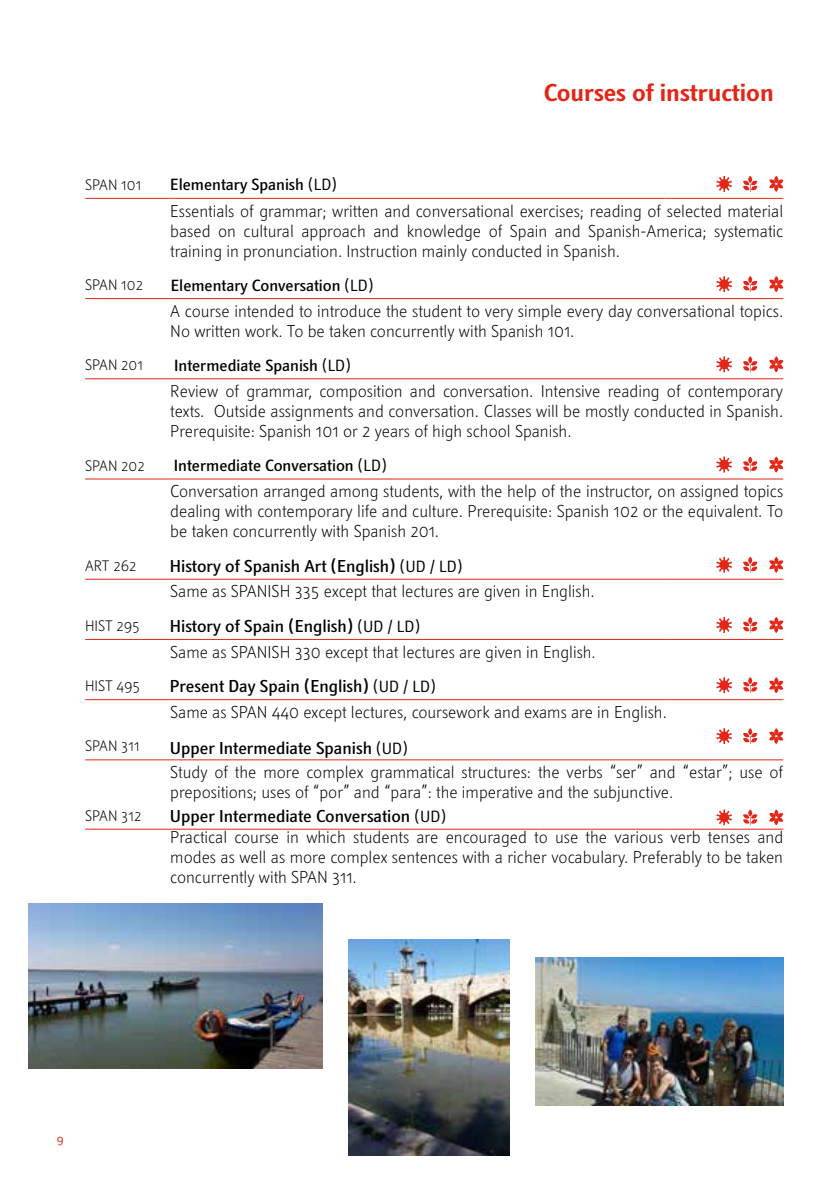
<style>
.page{position:relative;width:840px;height:1191px;background:#fff}
.page>*{position:absolute;margin:0;border:0;box-sizing:border-box;transform-origin:0 0}
.t1{font:700 24px "Textra LT";color:#e42618}
.t2{font:300 17px/20px "Textra LT";color:#000}
.t3{font:500 16px "Textra LT";color:#000}
.t4{font:300 15px "Textra LT";color:#000}
.t5{font:12px "Textra LT";color:#e42618}
.s1{font-weight:400}
.s2{font-weight:500}
.s3{font-weight:400;font-size:16px}
</style>
<div class="page">
<hr style="left:85px;top:198px;width:85px;height:1px;background:#e42618">
<hr style="left:170px;top:198px;width:494px;height:1px;background:#e42618">
<hr style="left:664px;top:198px;width:118px;height:1px;background:#e42618">
<svg style="left:716px;top:176px;width:15px;height:16px"></svg>
<svg style="left:769px;top:176px;width:14px;height:16px"></svg>
<svg style="left:743px;top:176px;width:14px;height:16px"></svg>
<hr style="left:85px;top:298px;width:86px;height:1px;background:#e42618">
<hr style="left:171px;top:298px;width:493px;height:1px;background:#e42618">
<hr style="left:664px;top:298px;width:118px;height:1px;background:#e42618">
<svg style="left:716px;top:276px;width:15px;height:16px"></svg>
<svg style="left:769px;top:276px;width:14px;height:16px"></svg>
<svg style="left:743px;top:276px;width:14px;height:16px"></svg>
<hr style="left:85px;top:378px;width:85px;height:1px;background:#e42618">
<hr style="left:170px;top:378px;width:493px;height:1px;background:#e42618">
<hr style="left:663px;top:378px;width:119px;height:1px;background:#e42618">
<svg style="left:716px;top:356px;width:15px;height:16px"></svg>
<svg style="left:769px;top:356px;width:14px;height:16px"></svg>
<svg style="left:743px;top:356px;width:14px;height:16px"></svg>
<hr style="left:85px;top:478px;width:85px;height:1px;background:#e42618">
<hr style="left:170px;top:478px;width:493px;height:1px;background:#e42618">
<hr style="left:663px;top:478px;width:119px;height:1px;background:#e42618">
<svg style="left:716px;top:456px;width:15px;height:16px"></svg>
<svg style="left:769px;top:456px;width:14px;height:16px"></svg>
<svg style="left:743px;top:456px;width:14px;height:16px"></svg>
<hr style="left:85px;top:579px;width:85px;height:1px;background:#e42618">
<hr style="left:170px;top:579px;width:493px;height:1px;background:#e42618">
<hr style="left:663px;top:579px;width:119px;height:1px;background:#e42618">
<svg style="left:716px;top:557px;width:15px;height:16px"></svg>
<svg style="left:769px;top:557px;width:14px;height:16px"></svg>
<svg style="left:743px;top:557px;width:14px;height:16px"></svg>
<hr style="left:85px;top:639px;width:85px;height:1px;background:#e42618">
<hr style="left:170px;top:639px;width:493px;height:1px;background:#e42618">
<hr style="left:663px;top:639px;width:119px;height:1px;background:#e42618">
<svg style="left:716px;top:617px;width:15px;height:16px"></svg>
<svg style="left:769px;top:617px;width:14px;height:16px"></svg>
<svg style="left:743px;top:617px;width:14px;height:16px"></svg>
<hr style="left:85px;top:699px;width:85px;height:1px;background:#e42618">
<hr style="left:170px;top:699px;width:493px;height:1px;background:#e42618">
<hr style="left:663px;top:699px;width:119px;height:1px;background:#e42618">
<svg style="left:716px;top:677px;width:15px;height:16px"></svg>
<svg style="left:769px;top:677px;width:14px;height:16px"></svg>
<svg style="left:743px;top:677px;width:14px;height:16px"></svg>
<hr style="left:85px;top:759px;width:85px;height:1px;background:#e42618">
<hr style="left:170px;top:759px;width:493px;height:1px;background:#e42618">
<hr style="left:663px;top:759px;width:119px;height:1px;background:#e42618">
<svg style="left:716px;top:728px;width:15px;height:16px"></svg>
<svg style="left:769px;top:728px;width:14px;height:16px"></svg>
<svg style="left:743px;top:728px;width:14px;height:16px"></svg>
<hr style="left:85px;top:828px;width:85px;height:1px;background:#e42618">
<hr style="left:170px;top:828px;width:493px;height:1px;background:#e42618">
<hr style="left:663px;top:828px;width:119px;height:1px;background:#e42618">
<svg style="left:716px;top:809px;width:15px;height:16px"></svg>
<svg style="left:769px;top:809px;width:14px;height:16px"></svg>
<svg style="left:743px;top:809px;width:14px;height:16px"></svg>
<img style="left:28px;top:903px;width:294px;height:166px">
<img style="left:348px;top:939px;width:161px;height:216px">
<img style="left:535px;top:957px;width:247px;height:148px">
<h1 class="t1" style="left:543px;top:77px;width:231px">Courses of instruction</h1>
<p class="t4" style="left:85px;top:175px;width:58px">SPAN 101</p>
<p class="t3" style="left:170px;top:174px;width:168px">Elementary Spanish <span class="s1">(LD)</span></p>
<p class="t2" style="left:170px;top:200px;width:614px;text-align:justify">Essentials of grammar; written and conversational exercises; reading of selected material based on cultural approach and knowledge of Spain and Spanish-America; systematic training in pronunciation. Instruction mainly conducted in Spanish.</p>
<p class="t4" style="left:85px;top:276px;width:59px">SPAN 102</p>
<p class="t3" style="left:171px;top:275px;width:204px">Elementary Conversation <span class="s1">(LD)</span></p>
<p class="t2" style="left:170px;top:300px;width:614px">A course intended to introduce the student to very simple every day conversational topics.<br>No written work. To be taken concurrently with Spanish 101.</p>
<p class="t4" style="left:85px;top:356px;width:59px">SPAN 201</p>
<p class="t3" style="left:174px;top:355px;width:178px">Intermediate Spanish <span class="s1">(LD)</span></p>
<p class="t2" style="left:170px;top:381px;width:614px;text-align:justify">Review of grammar, composition and conversation. Intensive reading of contemporary texts. Outside assignments and conversation. Classes will be mostly conducted in Spanish.<br>Prerequisite: Spanish 101 or 2 years of high school Spanish.</p>
<p class="t4" style="left:85px;top:456px;width:61px">SPAN 202</p>
<p class="t3" style="left:174px;top:455px;width:214px">Intermediate Conversation <span class="s1">(LD)</span></p>
<p class="t2" style="left:170px;top:481px;width:614px;text-align:justify">Conversation arranged among students, with the help of the instructor, on assigned topics dealing with contemporary life and culture. Prerequisite: Spanish 102 or the equivalent. To be taken concurrently with Spanish 201.</p>
<p class="t4" style="left:85px;top:556px;width:53px">ART 262</p>
<p class="t2" style="left:170px;top:552px;width:426px;line-height:25.8px"><span class="s2">History of Spanish Art (English)</span> <span class="s3">(UD / LD)<br></span>Same as SPANISH 335 except that lectures are given in English.</p>
<p class="t4" style="left:85px;top:616px;width:56px">H IST 295</p>
<p class="t2" style="left:170px;top:612px;width:427px;line-height:25.8px"><span class="s2">History of Spain (English)</span> <span class="s3">(UD / LD)<br></span>Same as SPANISH 330 except that lectures are given in English.</p>
<p class="t4" style="left:85px;top:676px;width:57px">H IST 495</p>
<p class="t2" style="left:170px;top:673px;width:498px;line-height:25.8px"><span class="s2">Present Day Spain (English)</span> <span class="s3">(UD / LD)<br></span>Same as SPAN 440 except lectures, coursework and exams are in English.</p>
<p class="t4" style="left:85px;top:737px;width:56px">SPAN 311</p>
<p class="t2" style="left:170px;top:736px;width:614px;line-height:23.6px"><span class="s2">Upper Intermediate Spanish</span> <span class="s3">(UD)<br></span>Study of the more complex grammatical structures: the verbs “ser” and “estar”; use of</p>
<p class="t2" style="left:170px;top:782px;width:504px">prepositions; uses of “por” and “para”: the imperative and the subjunctive.</p>
<p class="t4" style="left:85px;top:806px;width:58px">SPAN 312</p>
<p class="t2" style="left:170px;top:805px;width:614px"><span class="s2">Upper Intermediate Conversation</span> <span class="s3">(UD)<br></span>Practical course in which students are encouraged to use the various verb tenses and modes as well as more complex sentences with a richer vocabulary. Preferably to be taken concurrently with SPAN 311.</p>
<p class="t5" style="left:57px;top:1132px;width:8px">9</p>
</div>
